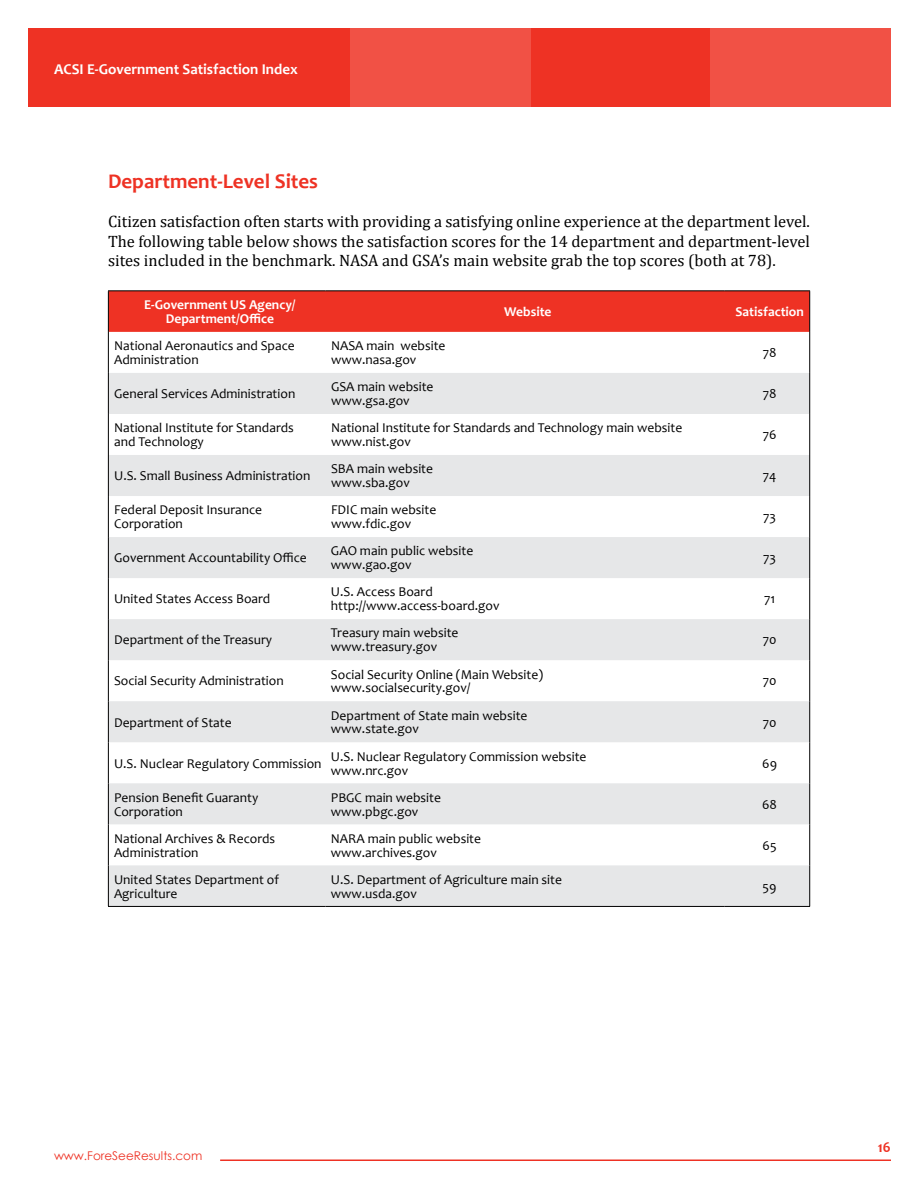
<style>
.page{position:relative;width:918px;height:1188px;background:#fff}
.page>*{position:absolute;margin:0;border:0;box-sizing:border-box;transform-origin:0 0}
.t1{font:700 21px "Candara";color:#ee3224}
.t2{font:16.5px/19.8px "Cambria";color:#000;text-align:justify}
.t3{font:700 15px "Candara";color:#fff}
.t4{font:700 15px "Candara";color:#ee3224}
.t5{font:13.5px/14px "Candara";color:#000}
.t6{font:700 13.5px/14px "Candara";color:#fff;text-align:center}
.t7{font:12px "Century Gothic";color:#ee3224}
</style>
<div class="page">
<div style="left:28px;top:28px;width:863px;height:79px;background:#ee3224"></div>
<div style="left:711px;top:28px;width:180px;height:79px;background:#f15145"></div>
<div style="left:351px;top:28px;width:180px;height:79px;background:#f15145"></div>
<hr style="left:220px;top:1160px;width:671px;height:1px;background:#ee3224">
<div style="left:109px;top:291px;width:700px;height:41px;background:#ee3224"></div>
<svg style="left:109px;top:373px;width:700px;height:533px;fill:#e6e7e8"></svg>
<hr style="left:108px;top:290px;width:218px;height:1px;background:#000">
<hr style="left:108px;top:291px;width:1px;height:41px;background:#000">
<hr style="left:326px;top:290px;width:399px;height:1px;background:#000">
<hr style="left:725px;top:290px;width:85px;height:1px;background:#000">
<hr style="left:809px;top:291px;width:1px;height:41px;background:#000">
<hr style="left:108px;top:332px;width:1px;height:41px;background:#000">
<hr style="left:809px;top:332px;width:1px;height:41px;background:#000">
<hr style="left:108px;top:373px;width:1px;height:41px;background:#000">
<hr style="left:809px;top:373px;width:1px;height:41px;background:#000">
<hr style="left:108px;top:414px;width:1px;height:41px;background:#000">
<hr style="left:809px;top:414px;width:1px;height:41px;background:#000">
<hr style="left:108px;top:455px;width:1px;height:41px;background:#000">
<hr style="left:809px;top:455px;width:1px;height:41px;background:#000">
<hr style="left:108px;top:496px;width:1px;height:41px;background:#000">
<hr style="left:809px;top:496px;width:1px;height:41px;background:#000">
<hr style="left:108px;top:537px;width:1px;height:41px;background:#000">
<hr style="left:809px;top:537px;width:1px;height:41px;background:#000">
<hr style="left:108px;top:578px;width:1px;height:41px;background:#000">
<hr style="left:809px;top:578px;width:1px;height:41px;background:#000">
<hr style="left:108px;top:619px;width:1px;height:41px;background:#000">
<hr style="left:809px;top:619px;width:1px;height:41px;background:#000">
<hr style="left:108px;top:660px;width:1px;height:41px;background:#000">
<hr style="left:809px;top:660px;width:1px;height:41px;background:#000">
<hr style="left:108px;top:701px;width:1px;height:41px;background:#000">
<hr style="left:809px;top:701px;width:1px;height:41px;background:#000">
<hr style="left:108px;top:742px;width:1px;height:41px;background:#000">
<hr style="left:809px;top:742px;width:1px;height:41px;background:#000">
<hr style="left:108px;top:783px;width:1px;height:41px;background:#000">
<hr style="left:809px;top:783px;width:1px;height:41px;background:#000">
<hr style="left:108px;top:824px;width:1px;height:41px;background:#000">
<hr style="left:809px;top:824px;width:1px;height:41px;background:#000">
<hr style="left:108px;top:865px;width:1px;height:41px;background:#000">
<hr style="left:809px;top:865px;width:1px;height:41px;background:#000">
<hr style="left:108px;top:906px;width:218px;height:1px;background:#000">
<hr style="left:326px;top:906px;width:399px;height:1px;background:#000">
<hr style="left:725px;top:906px;width:85px;height:1px;background:#000">
<p class="t3" style="left:54px;top:60px;width:245px">ACSI E-Government Satisfaction Index</p>
<h1 class="t1" style="left:108px;top:169px;width:212px">Department-Level Sites</h1>
<p class="t2" style="left:108px;top:211px;width:703px">Citizen satisfaction often starts with providing a satisfying online experience at the department level.<br>The following table below shows the satisfaction scores for the 14 department and department-level sites included in the benchmark. NASA and GSA’s main website grab the top scores (both at 78).</p>
<p class="t6" style="left:144px;top:298px;width:153px">E-Government US Agency/<br>Department/Office</p>
<p class="t6" style="left:504px;top:305px;width:49px">Website</p>
<p class="t6" style="left:736px;top:305px;width:70px">Satisfaction</p>
<p class="t5" style="left:114px;top:339px;width:182px">National Aeronautics and Space<br>Administration</p>
<p class="t5" style="left:331px;top:339px;width:116px">NASA main website www.nasa.gov</p>
<p class="t5" style="left:763px;top:346px;width:15px">78</p>
<p class="t5" style="left:114px;top:387px;width:183px">General Services Administration</p>
<p class="t5" style="left:331px;top:380px;width:104px">GSA main website www.gsa.gov</p>
<p class="t5" style="left:763px;top:387px;width:15px">78</p>
<p class="t5" style="left:114px;top:421px;width:181px">National Institute for Standards and Technology</p>
<p class="t5" style="left:331px;top:421px;width:353px">National Institute for Standards and Technology main website www.nist.gov</p>
<p class="t5" style="left:763px;top:428px;width:15px">76</p>
<p class="t5" style="left:114px;top:469px;width:198px">U.S. Small Business Administration</p>
<p class="t5" style="left:331px;top:462px;width:104px">SBA main website www.sba.gov</p>
<p class="t5" style="left:763px;top:469px;width:15px">74</p>
<p class="t5" style="left:114px;top:503px;width:150px">Federal Deposit Insurance<br>Corporation</p>
<p class="t5" style="left:331px;top:503px;width:107px">FDIC main website www.fdic.gov</p>
<p class="t5" style="left:763px;top:510px;width:14px">73</p>
<p class="t5" style="left:114px;top:551px;width:194px">Government Accountability Office</p>
<p class="t5" style="left:331px;top:544px;width:144px">GAO main public website www.gao.gov</p>
<p class="t5" style="left:763px;top:551px;width:14px">73</p>
<p class="t5" style="left:114px;top:592px;width:158px">United States Access Board</p>
<p class="t5" style="left:331px;top:585px;width:170px">U.S. Access Board http://www.access-board.gov</p>
<p class="t5" style="left:764px;top:592px;width:13px">71</p>
<p class="t5" style="left:114px;top:633px;width:160px">Department of the Treasury</p>
<p class="t5" style="left:331px;top:626px;width:129px">Treasury main website www.treasury.gov</p>
<p class="t5" style="left:763px;top:633px;width:15px">70</p>
<p class="t5" style="left:114px;top:674px;width:171px">Social Security Administration</p>
<p class="t5" style="left:331px;top:667px;width:214px">Social Security Online (Main Website) www.socialsecurity.gov/</p>
<p class="t5" style="left:763px;top:674px;width:15px">70</p>
<p class="t5" style="left:114px;top:715px;width:119px">Department of State</p>
<p class="t5" style="left:331px;top:708px;width:198px">Department of State main website www.state.gov</p>
<p class="t5" style="left:763px;top:715px;width:15px">70</p>
<p class="t5" style="left:114px;top:756px;width:209px">U.S. Nuclear Regulatory Commission</p>
<p class="t5" style="left:331px;top:749px;width:257px">U.S. Nuclear Regulatory Commission website www.nrc.gov</p>
<p class="t5" style="left:762px;top:756px;width:16px">69</p>
<p class="t5" style="left:114px;top:790px;width:146px">Pension Benefit Guaranty<br>Corporation</p>
<p class="t5" style="left:331px;top:790px;width:112px">PBGC main website www.pbgc.gov</p>
<p class="t5" style="left:762px;top:797px;width:16px">68</p>
<p class="t5" style="left:114px;top:831px;width:163px">National Archives &amp; Records<br>Administration</p>
<p class="t5" style="left:331px;top:831px;width:152px">NARA main public website www.archives.gov</p>
<p class="t5" style="left:763px;top:838px;width:16px">65</p>
<p class="t5" style="left:114px;top:872px;width:166px">United States Department of<br>Agriculture</p>
<p class="t5" style="left:331px;top:872px;width:233px">U.S. Department of Agriculture main site www.usda.gov</p>
<p class="t5" style="left:763px;top:879px;width:16px">59</p>
<p class="t7" style="left:54px;top:1148px;width:150px">www.ForeSeeResults.com</p>
<p class="t4" style="left:878px;top:1138px;width:14px">16</p>
</div>
